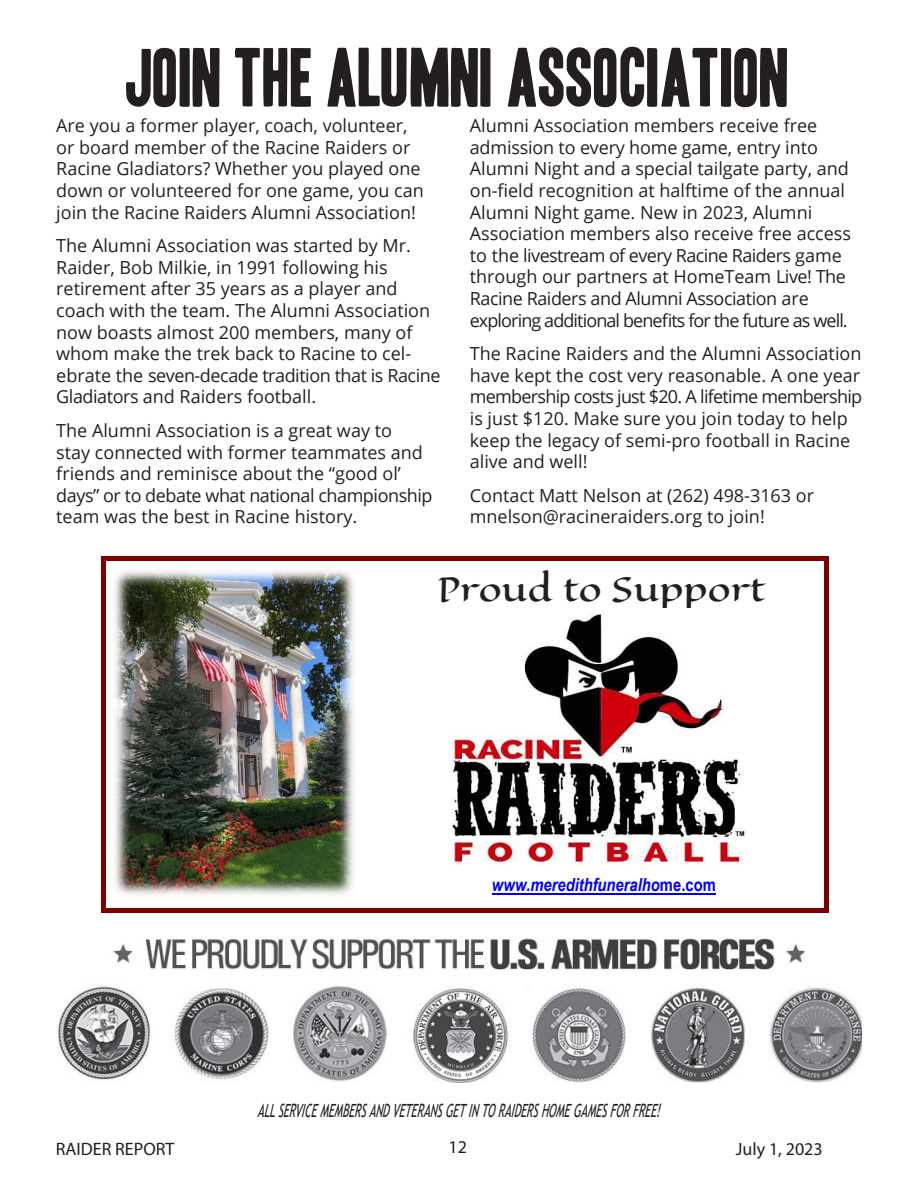
<style>
.page{position:relative;width:918px;height:1188px;background:#fff}
.page>*{position:absolute;margin:0;border:0;box-sizing:border-box;transform-origin:0 0}
.t1{font:72px "Headline One HPLHS";color:#231f20}
.t2{font:33px "Eagle Lake";color:#231f20}
.t3{font:italic 18.15px "Trebuchet MS";color:#231f20;scale:.6 1}
.t4{font:18px/21.6px "Open Sans";color:#231f20}
.t5{font:18px "Open Sans";letter-spacing:-.05em;color:#231f20}
.t6{font:italic 700 18px "Arial Narrow";color:#00f}
.t7{font:18px "Myriad Pro";color:#231f20}
.s1{font-style:normal}
</style>
<div class="page">
<img style="left:59px;top:938px;width:803px;height:145px">
<svg style="left:102px;top:556px;width:4px;height:5px"></svg>
<div style="left:106px;top:556px;width:719px;height:5px;background:#800000"></div>
<svg style="left:825px;top:556px;width:4px;height:5px"></svg>
<hr style="left:102px;top:561px;width:4px;height:55px;background:#800000">
<hr style="left:825px;top:561px;width:4px;height:55px;background:#800000">
<hr style="left:102px;top:616px;width:4px;height:44px;background:#800000">
<hr style="left:825px;top:616px;width:4px;height:44px;background:#800000">
<hr style="left:102px;top:660px;width:4px;height:31px;background:#800000">
<hr style="left:825px;top:660px;width:4px;height:31px;background:#800000">
<hr style="left:102px;top:691px;width:4px;height:19px;background:#800000">
<hr style="left:825px;top:691px;width:4px;height:19px;background:#800000">
<hr style="left:102px;top:710px;width:4px;height:19px;background:#800000">
<hr style="left:825px;top:710px;width:4px;height:19px;background:#800000">
<hr style="left:102px;top:729px;width:4px;height:19px;background:#800000">
<hr style="left:825px;top:729px;width:4px;height:19px;background:#800000">
<hr style="left:102px;top:748px;width:4px;height:19px;background:#800000">
<hr style="left:825px;top:748px;width:4px;height:19px;background:#800000">
<hr style="left:102px;top:767px;width:4px;height:19px;background:#800000">
<hr style="left:825px;top:767px;width:4px;height:19px;background:#800000">
<hr style="left:102px;top:786px;width:4px;height:19px;background:#800000">
<hr style="left:825px;top:786px;width:4px;height:19px;background:#800000">
<hr style="left:102px;top:805px;width:4px;height:19px;background:#800000">
<hr style="left:825px;top:805px;width:4px;height:19px;background:#800000">
<hr style="left:102px;top:824px;width:4px;height:19px;background:#800000">
<hr style="left:825px;top:824px;width:4px;height:19px;background:#800000">
<hr style="left:102px;top:843px;width:4px;height:21px;background:#800000">
<hr style="left:825px;top:843px;width:4px;height:21px;background:#800000">
<hr style="left:102px;top:864px;width:4px;height:10px;background:#800000">
<hr style="left:825px;top:864px;width:4px;height:10px;background:#800000">
<hr style="left:492px;top:893px;width:224px;height:2px;background:#00f">
<hr style="left:102px;top:874px;width:4px;height:21px;background:#800000">
<hr style="left:825px;top:874px;width:4px;height:21px;background:#800000">
<svg style="left:102px;top:909px;width:4px;height:4px"></svg>
<hr style="left:106px;top:909px;width:719px;height:4px;background:#800000">
<svg style="left:825px;top:909px;width:4px;height:4px"></svg>
<hr style="left:102px;top:895px;width:4px;height:14px;background:#800000">
<hr style="left:825px;top:895px;width:4px;height:14px;background:#800000">
<img style="left:115px;top:571px;width:239px;height:324px">
<img style="left:452px;top:613px;width:293px;height:251px">
<p class="t1" style="left:126px;top:43px;width:664px">JOIN THE ALUMNI ASSOCIATION</p>
<p class="t4" style="left:56px;top:114px;width:369px">Are you a former player, coach, volunteer, or board member of the Racine Raiders or Racine Gladiators? Whether you played one down or volunteered for one game, you can join the Racine Raiders Alumni Association!</p>
<p class="t4" style="left:56px;top:234px;width:386px">The Alumni Association was started by Mr.<br>Raider, Bob Milkie, in 1991 following his retirement after 35 years as a player and coach with the team. The Alumni Association now boasts almost 200 members, many of whom make the trek back to Racine to cel&shy;ebrate the seven-decade tradition that is Racine Gladiators and Raiders football.</p>
<p class="t4" style="left:56px;top:419px;width:378px">The Alumni Association is a great way to<br>stay connected with former teammates and friends and reminisce about the “good ol’ days” or to debate what national championship team was the best in Racine history.</p>
<p class="t4" style="left:470px;top:114px;width:349px">Alumni Association members receive free</p>
<p class="t4" style="left:470px;top:136px;width:381px">admission to every home game, entry into Alumni Night and a special tailgate party, and on-field recognition at halftime of the annual Alumni Night game. New in 2023, Alumni</p>
<p class="t4" style="left:470px;top:222px;width:383px">Association members also receive free access to the livestream of every Racine Raiders game through our partners at HomeTeam Live! The Racine Raiders and Alumni Association are</p>
<p class="t5" style="left:470px;top:308px;width:379px">exploring additional benefits for the future as well.</p>
<p class="t4" style="left:470px;top:342px;width:394px">The Racine Raiders and the Alumni Association have kept the cost very reasonable. A one year membership costs just $20. A lifetime membership is just $120. Make sure you join today to help keep the legacy of semi-pro football in Racine alive and well!</p>
<p class="t4" style="left:470px;top:484px;width:346px">Contact Matt Nelson at (262) 498-3163 or mnelson@racineraiders.org to join!</p>
<p class="t2" style="left:437px;top:562px;width:330px">Proud to Support</p>
<p class="t6" style="left:492px;top:871px;width:225px">www.meredithfuneralho<span class="s1">me.com</span></p>
<p class="t3" style="left:257px;top:1099px;width:678px">ALLSERVICE MEMBERS AND VETERANS GET IN TO RAIDERS HOME GAMES FOR FREE!</p>
<p class="t7" style="left:56px;top:1138px;width:120px">RAIDER REPORT</p>
<p class="t7" style="left:449px;top:1136px;width:20px">12</p>
<p class="t7" style="left:736px;top:1138px;width:88px">July 1, 2023</p>
</div>
